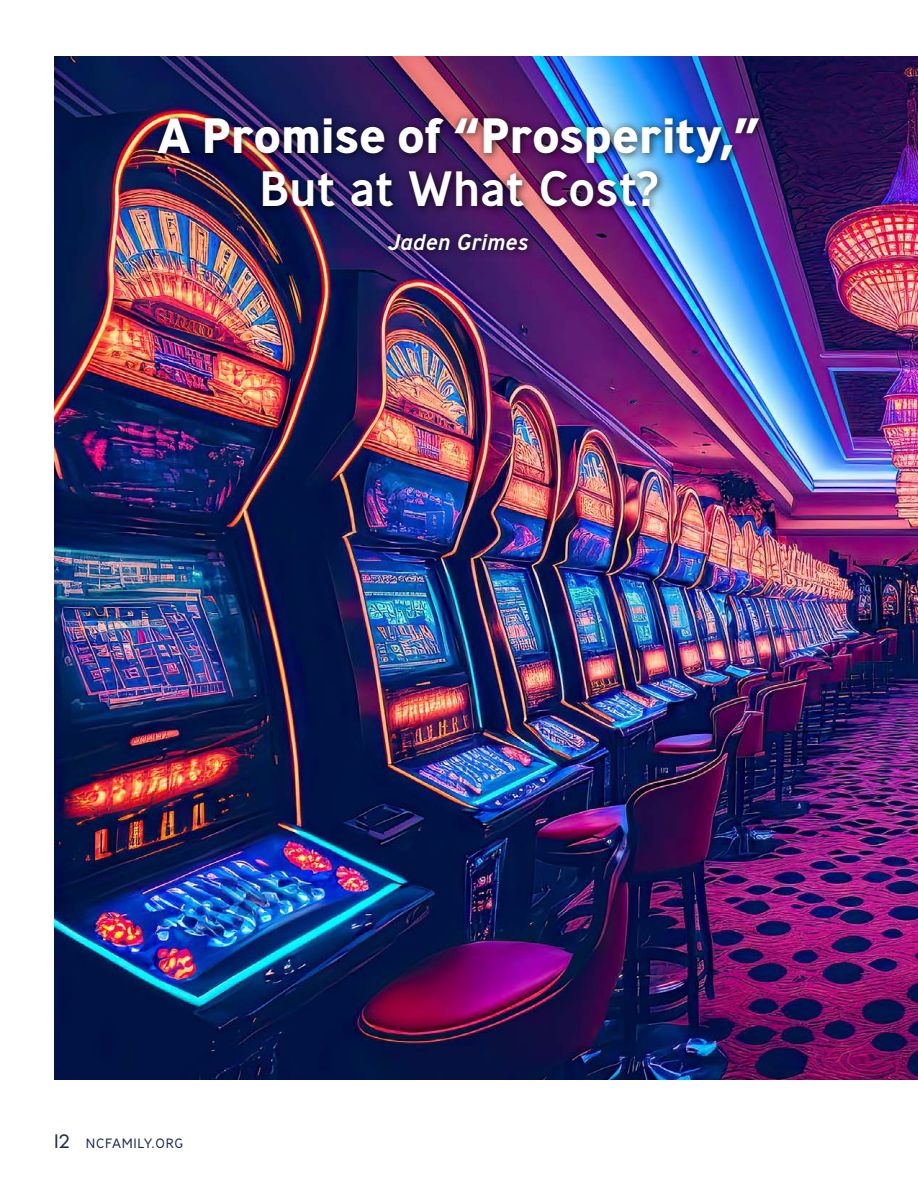
<style>
.page{position:relative;width:918px;height:1188px;background:#fff}
.page>*{position:absolute;margin:0;border:0;box-sizing:border-box;transform-origin:0 0}
.t1{font:700 49.5px "Ministry";letter-spacing:-.01em;color:#fff}
.t2{font:500 49.5px "Ministry";letter-spacing:-.01em;color:#fff}
.t3{font:italic 500 22.5px "Ministry";letter-spacing:-.005em;color:#fff}
.t4{font:300 13.5px "Ministry";letter-spacing:.05em;color:#1f2957}
.s1{font-size:19.5px}
</style>
<div class="page">
<img style="left:54px;top:56px;width:864px;height:1024px">
<div style="left:152px;top:111px;width:616px;height:105px;background:#000;opacity:.75"></div>
<div style="left:382px;top:228px;width:154px;height:32px;background:#000;opacity:.75"></div>
<p class="t1" style="left:157px;top:104px;width:605px">A Promise of “Prosperity,”</p>
<p class="t2" style="left:259px;top:157px;width:401px">But at What Cost?</p>
<p class="t3" style="left:389px;top:228px;width:142px">Jaden Grimes</p>
<p class="t4" style="left:54px;top:1134px;width:131px"><span class="s1">12</span> NCFAMILY.ORG</p>
</div>
